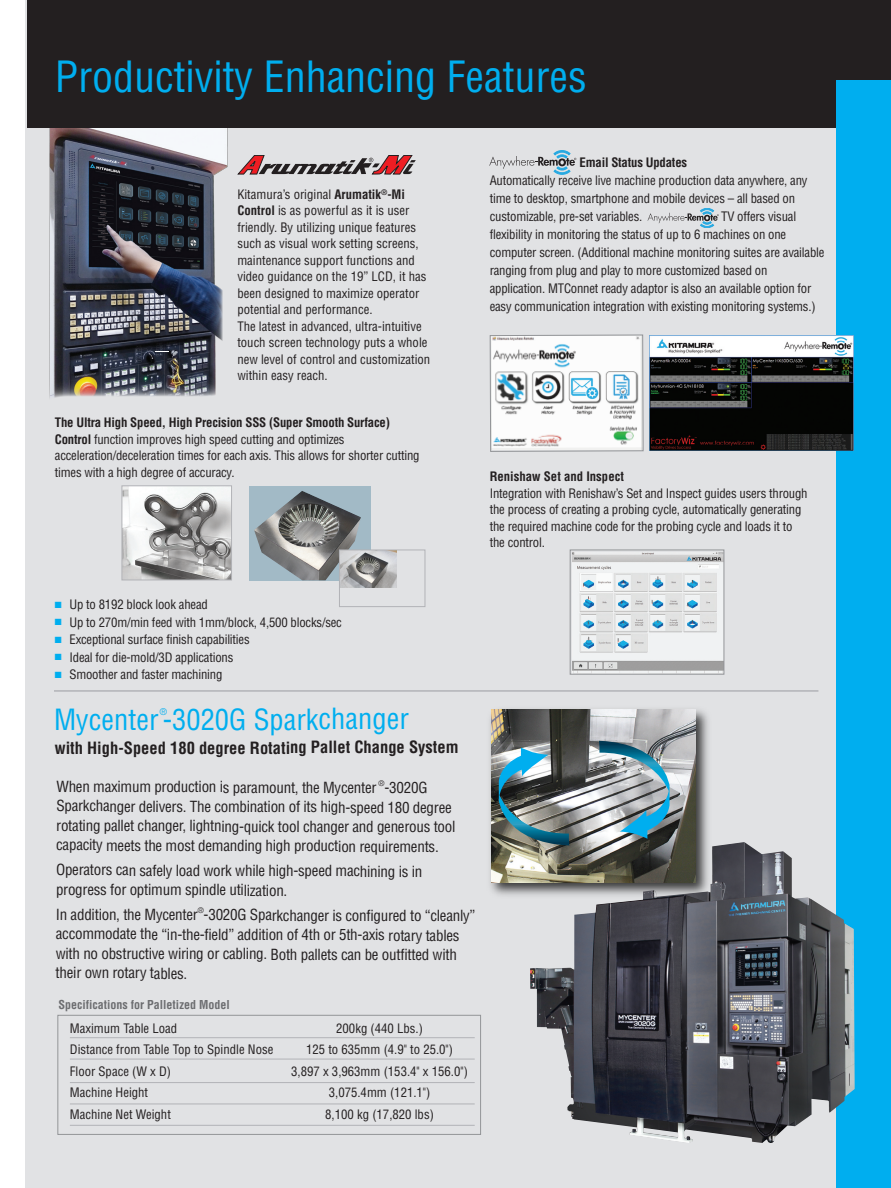
<style>
.page{position:relative;width:891px;height:1188px;background:#fff}
.page>*{position:absolute;margin:0;border:0;box-sizing:border-box;transform-origin:0 0}
.t1{font:condensed 42px "Helvetica";color:#00aeef}
.t2{font:condensed 28.5px "Helvetica";color:#00aeef}
.t3{font:700 condensed 16.5px "Helvetica";color:#231f20}
.t4{font:condensed 15px/19.4px "Helvetica";letter-spacing:-.02em;color:#231f20}
.t5{font:condensed 12.75px/16.5px "Helvetica";letter-spacing:-.015em;color:#231f20}
.t6{font:700 condensed 12px "Helvetica";color:#6c6d70}
.t7{font:condensed 9px "Helvetica";color:#00aeef}
.t8{font:condensed 7.5px "Helvetica";color:#231f20}
.s1{font-weight:700}
.s2{color:#00aeef}
</style>
<div class="page">
<div style="left:26px;top:0;width:865px;height:1188px;background:#e1e2e4"></div>
<img style="left:46px;top:127px;width:186px;height:271px">
<div style="left:28px;top:0;width:863px;height:127px;background:#231f20"></div>
<div style="left:837px;top:81px;width:54px;height:1107px;background:#00aeef"></div>
<svg style="left:155px;top:351px;width:14px;height:1px"></svg>
<div style="left:57px;top:1015px;width:424px;height:120px;border:1px solid #939598"></div>
<hr style="left:70px;top:1037px;width:405px;height:1px;background:#b2b3b7">
<hr style="left:70px;top:1059px;width:405px;height:1px;background:#b2b3b7">
<hr style="left:70px;top:1082px;width:405px;height:1px;background:#b2b3b7">
<hr style="left:70px;top:1104px;width:405px;height:1px;background:#b2b3b7">
<hr style="left:70px;top:1125px;width:405px;height:1px;background:#b2b3b7">
<svg style="left:489px;top:151px;width:87px;height:23px"></svg>
<hr style="left:54px;top:690px;width:764px;height:2px;background:#b2b3b7">
<svg style="left:238px;top:155px;width:178px;height:19px"></svg>
<svg style="left:648px;top:208px;width:71px;height:20px"></svg>
<div style="left:250px;top:486px;width:121px;height:94px;background:#9fb8c5"></div>
<img style="left:254px;top:491px;width:107px;height:89px">
<img style="left:341px;top:552px;width:56px;height:36px">
<div style="left:339px;top:550px;width:86px;height:57px;border:1px solid #b2b3b7"></div>
<img style="left:124px;top:487px;width:106px;height:91px">
<div style="left:122px;top:485px;width:110px;height:95px;border:1px solid #b2b3b7"></div>
<img style="left:490px;top:709px;width:219px;height:187px">
<img style="left:491px;top:710px;width:204px;height:172px">
<img style="left:530px;top:842px;width:325px;height:301px">
<img style="left:572px;top:552px;width:150px;height:121px">
<div style="left:570px;top:550px;width:154px;height:125px;border:1px solid #939598"></div>
<svg style="left:489px;top:334px;width:155px;height:118px"></svg>
<img style="left:599px;top:741px;width:71px;height:98px">
<img style="left:499px;top:747px;width:70px;height:98px">
<img style="left:649px;top:335px;width:205px;height:115px">
<p class="t1" style="left:55px;top:60px;width:533px">Productivity Enhancing Features</p>
<p class="t5" style="left:237px;top:187px;width:194px">Kitamura’s original <span class="s1">Arumatik</span><sup>®</sup><span class="s1">-Mi Control</span> is as powerful as it is user friendly. By utilizing unique features such as visual work setting screens, maintenance support functions and video guidance on the 19” LCD, it has been designed to maximize operator potential and performance.<br>The latest in advanced, ultra-intuitive touch screen technology puts a whole new level of control and customization within easy reach.</p>
<p class="t5" style="left:55px;top:416px;width:366px"><span class="s1">The Ultra High Speed, High Precision SSS (Super Smooth Surface)<br>Control</span> function improves high speed cutting and optimizes acceleration/deceleration times for each axis. This allows for shorter cutting times with a high degree of accuracy.</p>
<p class="t5" style="left:490px;top:155px;width:319px;line-height:18px;text-indent:90px"><span class="s1">Email Status Updates<br></span>Automatically receive live machine production data anywhere, any time to desktop, smartphone and mobile devices – all based on customizable, pre-set variables.</p>
<p class="t5" style="left:490px;top:209px;width:336px;line-height:18px;text-indent:231px">TV offers visual flexibility in monitoring the status of up to 6 machines on one computer screen. (Additional machine monitoring suites are available ranging from plug and play to more customized based on application. MTConnet ready adaptor is also an available option for easy communication integration with existing monitoring systems.)</p>
<p class="t5" style="left:490px;top:469px;width:319px"><span class="s1">Renishaw Set and Inspect<br></span>Integration with Renishaw’s Set and Inspect guides users through the process of creating a probing cycle, automatically generating the required machine code for the probing cycle and loads it to the control.</p>
<p class="t5" style="left:55px;top:597px;width:155px"><span class="s2">■</span> Up to 8192 block look ahead</p>
<p class="t5" style="left:55px;top:615px;width:289px"><span class="s2">■</span> Up to 270m/min feed with 1mm/block, 4,500 blocks/sec</p>
<p class="t5" style="left:55px;top:632px;width:196px"><span class="s2">■</span> Exceptional surface finish capabilities</p>
<p class="t5" style="left:55px;top:650px;width:180px"><span class="s2">■</span> Ideal for die-mold/3D applications</p>
<p class="t5" style="left:55px;top:668px;width:169px"><span class="s2">■</span> Smoother and faster machining</p>
<p class="t2" style="left:54px;top:708px;width:356px">Mycenter-3020G Sparkchanger</p>
<p class="t7" style="left:160px;top:708px;width:9px">®</p>
<p class="t3" style="left:55px;top:741px;width:405px">with High-Speed 180 degree Rotating Pallet Change System</p>
<p class="t4" style="left:56px;top:779px;width:322px">When maximum production is paramount, the Mycenter</p>
<p class="t8" style="left:379px;top:780px;width:8px">®</p>
<p class="t4" style="left:56px;top:779px;width:401px;text-indent:328px">-3020G Sparkchanger delivers. The combination of its high-speed 180 degree rotating pallet changer, lightning-quick tool changer and generous tool capacity meets the most demanding high production requirements.</p>
<p class="t4" style="left:56px;top:862px;width:368px">Operators can safely load work while high-speed machining is in progress for optimum spindle utilization.</p>
<p class="t4" style="left:56px;top:907px;width:421px">In addition, the Mycenter -3020G Sparkchanger is configured to “cleanly”</p>
<p class="t8" style="left:198px;top:907px;width:8px">®</p>
<p class="t4" style="left:56px;top:926px;width:405px">accommodate the “in-the-field” addition of 4th or 5th-axis rotary tables with no obstructive wiring or cabling. Both pallets can be outfitted with their own rotary tables.</p>
<p class="t6" style="left:59px;top:1000px;width:173px">Specifications for Palletized Model</p>
<p class="t5" style="left:70px;top:1021px;width:109px">Maximum Table Load</p>
<p class="t5" style="left:336px;top:1021px;width:88px">200kg (440 Lbs.)</p>
<p class="t5" style="left:70px;top:1043px;width:205px">Distance from Table Top to Spindle Nose</p>
<p class="t5" style="left:306px;top:1043px;width:148px">125 to 635mm (4.9" to 25.0")</p>
<p class="t5" style="left:70px;top:1064px;width:103px">Floor Space (W x D)</p>
<p class="t5" style="left:291px;top:1064px;width:178px">3,897 x 3,963mm (1 53.4" x 156.0")</p>
<p class="t5" style="left:70px;top:1085px;width:80px">Machine Height</p>
<p class="t5" style="left:329px;top:1085px;width:103px">3,075.4mm (121.1")</p>
<p class="t5" style="left:70px;top:1107px;width:103px">Machine Net Weight</p>
<p class="t5" style="left:325px;top:1107px;width:110px">8,100 kg (17,820 lbs )</p>
</div>
